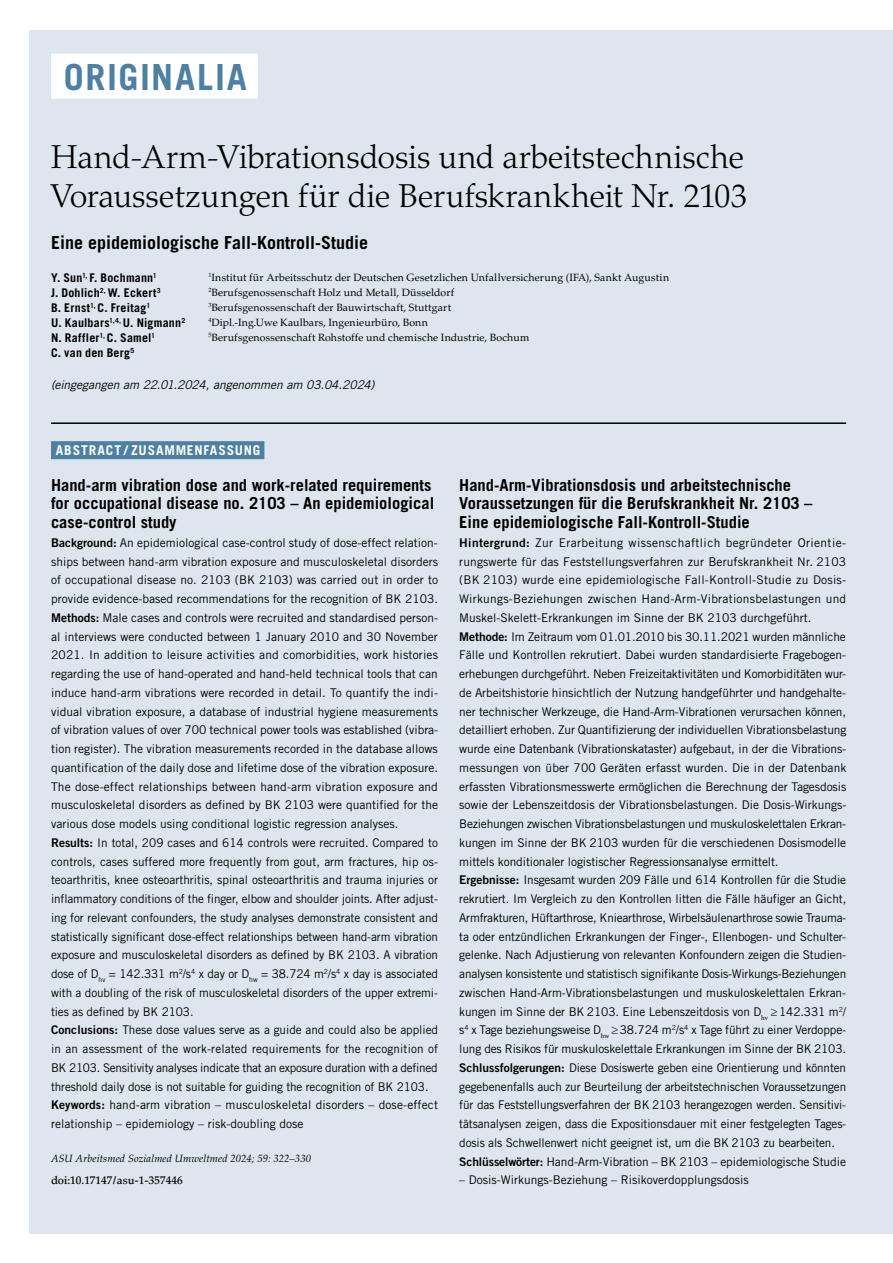
<style>
.page{position:relative;width:893px;height:1263px;background:#fff}
.page>*{position:absolute;margin:0;border:0;box-sizing:border-box;transform-origin:0 0}
.t1{font:700 36px "Trade Gothic LT Std";letter-spacing:.05em;color:#4e80a3}
.t2{font:300 33px/39px "Palatino LT Std";letter-spacing:-.005em;color:#000}
.t3{font:700 18px "Trade Gothic LT Std";color:#000}
.t4{font:700 16.5px/18.8px "Trade Gothic LT Std";color:#000}
.t5{font:700 13.5px "Trade Gothic LT Std";letter-spacing:.065em;color:#fff}
.t6{font:12px/18.8px "Trade Gothic LT Std";letter-spacing:-.005em;color:#000}
.t7{font:700 12px/15px "Trade Gothic LT Std";letter-spacing:.015em;color:#000}
.t8{font:italic 12px "Trade Gothic LT Std";letter-spacing:-.005em;color:#000}
.t9{font:500 11.25px "Palatino LT Std";color:#000}
.t10{font:10.5px/15px "Palatino LT Std";letter-spacing:.02em;color:#000}
.t11{font:italic 10.5px "Palatino LT Std";letter-spacing:.01em;color:#000}
.s1{font-family:"Trade Gothic LT Std Bd 2"}
</style>
<div class="page">
<div style="left:30px;top:30px;width:863px;height:1203px;background:#dde6ee"></div>
<hr style="left:51px;top:422px;width:795px;height:2px;background:#000">
<div style="left:51px;top:441px;width:213px;height:18px;background:#4e80a3"></div>
<div style="left:51px;top:54px;width:207px;height:45px;background:#fff"></div>
<h1 class="t1" style="left:64px;top:55px;width:185px">ORIGINALIA</h1>
<h2 class="t2" style="left:51px;top:138px;width:698px">Hand-Arm-Vibrationsdosis und arbeitstechnische<br>Voraussetzungen für die Berufskrankheit Nr. 2103</h2>
<h3 class="t3" style="left:51px;top:231px;width:319px">Eine epidemiologische Fall-Kontroll-Studie</h3>
<p class="t10" style="left:208px;top:270px;width:462px"><sup>1</sup>Institut für Arbeitsschutz der Deutschen Gesetzlichen Unfallversicherung (IFA), Sankt Augustin <sup>2</sup>Berufsgenossenschaft Holz und Metall, Düsseldorf<br><sup>3</sup>Berufsgenossenschaft der Bauwirtschaft, Stuttgart<br><sup>4</sup>Dipl.-Ing.Uwe Kaulbars, Ingenieurbüro, Bonn<br><sup>5</sup>Berufsgenossenschaft Rohstoffe und chemische Industrie, Bochum</p>
<p class="t7" style="left:51px;top:270px;width:136px">Y. Sun<sup>1,</sup> F. Bochmann<sup>1<br></sup>J. Dohlich<sup>2,</sup> W. Eckert<sup>3<br></sup>B. Ernst<sup>1,</sup> C. Freitag<sup>1<br></sup>U. Kaulbars<sup>1,4,</sup> U. Nigmann<sup>2<br></sup>N. Raffler<sup>1,</sup> C. Samel<sup>1<br></sup>C. van den Berg<sup>5</sup></p>
<p class="t8" style="left:51px;top:377px;width:325px">(eingegangen am 22.01.2024, angenommen am 03.04.2024)</p>
<p class="t5" style="left:56px;top:442px;width:206px">ABSTRACT / ZUSAMMENFASSUNG</p>
<h3 class="t4" style="left:51px;top:475px;width:385px">Hand-arm vibration dose and work-related requirements for occupational disease no. 2103 – An epidemiological case-control study</h3>
<p class="t6" style="left:51px;top:533px;width:389px"><span class="s1">Background:</span> An epidemiological case-control study of dose-effect relation&shy;ships between hand-arm vibration exposure and musculoskeletal disorders of occupational disease no. 2103 (BK 2103) was carried out in order to provide evidence-based recommendations for the recognition of BK 2103.<br><span class="s1">Methods:</span> Male cases and controls were recruited and standardised person&shy;al interviews were conducted between 1 January 2010 and 30 November 2021. In addition to leisure activities and comorbidities, work histories regarding the use of hand-operated and hand-held technical tools that can induce hand-arm vibrations were recorded in detail. To quantify the indi&shy;vidual vibration exposure, a database of industrial hygiene measurements of vibration values of over 700 technical power tools was established (vibra&shy;tion register). The vibration measurements recorded in the database allows quantification of the daily dose and lifetime dose of the vibration exposure.<br>The dose-effect relationships between hand-arm vibration exposure and musculoskeletal disorders as defined by BK 2103 were quantified for the various dose models using conditional logistic regression analyses.<br><span class="s1">Results:</span> In total, 209 cases and 614 controls were recruited. Compared to controls, cases suffered more frequently from gout, arm fractures, hip os&shy;teoarthritis, knee osteoarthritis, spinal osteoarthritis and trauma injuries or inflammatory conditions of the finger, elbow and shoulder joints. After adjust&shy;ing for relevant confounders, the study analyses demonstrate consistent and statistically significant dose-effect relationships between hand-arm vibration exposure and musculoskeletal disorders as defined by BK 2103. A vibration dose of D<sub>hv</sub> = 142.331 m<sup>2</sup>/s<sup>4</sup> x day or D<sub>hw</sub> = 38.724 m<sup>2</sup>/s<sup>4</sup> x day is associated with a doubling of the risk of musculoskeletal disorders of the upper extremi&shy;ties as defined by BK 2103.<br><span class="s1">Conclusions:</span> These dose values serve as a guide and could also be applied in an assessment of the work-related requirements for the recognition of BK 2103. Sensitivity analyses indicate that an exposure duration with a defined threshold daily dose is not suitable for guiding the recognition of BK 2103.<br><span class="s1">Keywords:</span> hand-arm vibration – musculoskeletal disorders – dose-effect relationship – epidemiology – risk-doubling dose</p>
<p class="t11" style="left:51px;top:1152px;width:261px">ASU Arbeitsmed Sozialmed Umweltmed 2024; 59: 322–330</p>
<p class="t9" style="left:51px;top:1173px;width:133px">doi:10.17147/asu-1-357446</p>
<h3 class="t4" style="left:459px;top:475px;width:355px">Hand-Arm-Vibrationsdosis und arbeitstechnische<br>Voraussetzungen für die Berufskrankheit Nr. 2103 –<br>Eine epidemiologische Fall-Kontroll-Studie</h3>
<p class="t6" style="left:459px;top:533px;width:389px"><span class="s1">Hintergrund:</span> Zur Erarbeitung wissenschaftlich begründeter Orientie&shy;rungswerte für das Feststellungsverfahren zur Berufskrankheit Nr. 2103 (BK 2103) wurde eine epidemiologische Fall-Kontroll-Studie zu Dosis-Wirkungs-Beziehungen zwischen Hand-Arm-Vibrationsbelastungen und Muskel-Skelett-Erkrankungen im Sinne der BK 2103 durchgeführt.<br><span class="s1">Methode:</span> Im Zeitraum vom 01.01.2010 bis 30.11.2021 wurden männliche Fälle und Kontrollen rekrutiert. Dabei wurden standardisierte Fragebogen&shy;erhebungen durchgeführt. Neben Freizeitaktivitäten und Komorbiditäten wur&shy;de Arbeitshistorie hinsichtlich der Nutzung handgeführter und handgehalte&shy;ner technischer Werkzeuge, die Hand-Arm-Vibrationen verursachen können, detailliert erhoben. Zur Quantifizierung der individuellen Vibrationsbelastung wurde eine Datenbank (Vibrationskataster) aufgebaut, in der die Vibrations&shy;messungen von über 700 Geräten erfasst wurden. Die in der Datenbank erfassten Vibrationsmesswerte ermöglichen die Berechnung der Tagesdosis sowie der Lebenszeitdosis der Vibrationsbelastungen. Die Dosis-Wirkungs-Beziehungen zwischen Vibrationsbelastungen und muskuloskelettalen Erkran&shy;kungen im Sinne der BK 2103 wurden für die verschiedenen Dosismodelle mittels konditionaler logistischer Regressionsanalyse ermittelt.<br><span class="s1">Ergebnisse:</span> Insgesamt wurden 209 Fälle und 614 Kontrollen für die Studie rekrutiert. Im Vergleich zu den Kontrollen litten die Fälle häufiger an Gicht, Armfrakturen, Hüftarthrose, Kniearthrose, Wirbelsäulenarthrose sowie Trauma&shy;ta oder entzündlichen Erkrankungen der Finger-, Ellenbogen- und Schulter&shy;gelenke. Nach Adjustierung von relevanten Konfoundern zeigen die Studien&shy;analysen konsistente und statistisch signifikante Dosis-Wirkungs-Beziehungen zwischen Hand-Arm-Vibrationsbelastungen und muskuloskelettalen Erkran&shy;kungen im Sinne der BK 2103. Eine Lebenszeitdosis von D<sub>hv</sub> ≥142.331 m<sup>2</sup>/ s<sup>4</sup> x Tage beziehungsweise D<sub>hw</sub> ≥38.724 m<sup>2</sup>/s<sup>4</sup> x Tage führt zu einer Verdoppe&shy;lung des Risikos für muskuloskelettale Erkrankungen im Sinne der BK 2103.<br><span class="s1">Schlussfolgerungen:</span> Diese Dosiswerte geben eine Orientierung und könnten gegebenenfalls auch zur Beurteilung der arbeitstechnischen Voraussetzungen für das Feststellungsverfahren der BK 2103 herangezogen werden. Sensitivi&shy;tätsanalysen zeigen, dass die Expositionsdauer mit einer festgelegten Tages&shy;dosis als Schwellenwert nicht geeignet ist, um die BK 2103 zu bearbeiten.<br><span class="s1">Schlüsselwörter:</span> Hand-Arm-Vibration – BK 2103 – epidemiologische Studie</p>
<p class="t6" style="left:459px;top:1171px;width:291px">– Dosis-Wirkungs-Beziehung – Risikoverdopplungsdosis</p>
</div>
